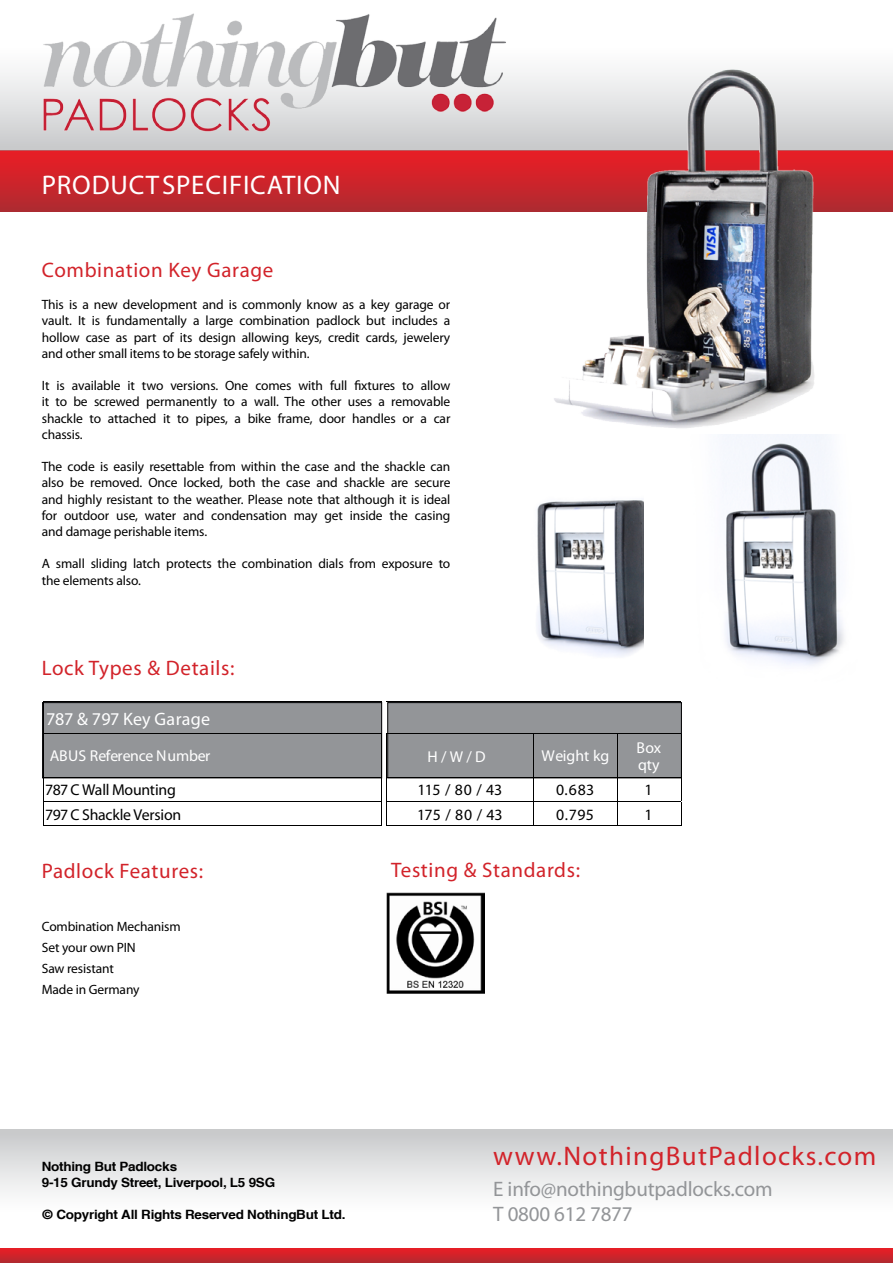
<style>
.page{position:relative;width:893px;height:1263px;background:#fff}
.page>*{position:absolute;margin:0;border:0;box-sizing:border-box;transform-origin:0 0}
.t1{font:27px "Myriad Pro";letter-spacing:.05em;color:#d2232a}
.t2{font:27px "Myriad Pro";letter-spacing:.03em;color:#fff}
.t3{font:21px "Myriad Pro";letter-spacing:.03em;color:#d2232a}
.t4{font:21px/25.2px "Myriad Pro";letter-spacing:-.01em;color:#939598}
.t5{font:italic 700 18px "Stone Sans Std";letter-spacing:.01em;color:#fff}
.t6{font:500 15.75px "Stone Sans Std";letter-spacing:-.015em;color:#000}
.t7{font:italic 600 15.75px/16.8px "Stone Sans Std";letter-spacing:-.005em;color:#fff}
.t8{font:13.5px/16.2px "Myriad Pro";letter-spacing:-.01em;color:#000;text-align:justify}
.t9{font:700 12.9px/16.2px "Helvetica cyr";letter-spacing:-.02em;color:#000;scale:1.05 1}
</style>
<div class="page">
<div style="left:0;top:1130px;width:893px;height:118px;background:linear-gradient(to bottom,#ced0d1,#fff)"></div>
<div style="left:0;top:151px;width:893px;height:60px;background:linear-gradient(to bottom,#eb1d25,#b02a30)"></div>
<svg style="left:0;top:1248px;width:893px;height:15px;background:#ce232a"></svg>
<div style="left:0;top:0;width:893px;height:151px;background:linear-gradient(to bottom,#fff,#cfd0d2)"></div>
<img style="left:36px;top:0;width:479px;height:159px">
<svg style="left:40px;top:180px;width:236px;height:32px;background:#bd272d"></svg>
<div style="left:43px;top:703px;width:339px;height:75px;background:#939598"></div>
<div style="left:388px;top:703px;width:293px;height:75px;background:#939598"></div>
<hr style="left:387px;top:734px;width:1px;height:43px;background:#000">
<hr style="left:534px;top:734px;width:1px;height:43px;background:#000">
<hr style="left:617px;top:734px;width:1px;height:43px;background:#000">
<hr style="left:681px;top:734px;width:1px;height:43px;background:#000">
<hr style="left:43px;top:801px;width:339px;height:1px;background:#000">
<svg style="left:42px;top:701px;width:193px;height:125px"></svg>
<hr style="left:43px;top:826px;width:339px;height:1px;background:#000">
<hr style="left:43px;top:702px;width:339px;height:1px;background:#000">
<hr style="left:43px;top:702px;width:1px;height:32px;background:#000">
<hr style="left:387px;top:702px;width:147px;height:1px;background:#000">
<hr style="left:534px;top:702px;width:83px;height:1px;background:#000">
<hr style="left:617px;top:702px;width:64px;height:1px;background:#000">
<hr style="left:387px;top:734px;width:147px;height:1px;background:#000">
<hr style="left:534px;top:734px;width:83px;height:1px;background:#000">
<hr style="left:617px;top:734px;width:64px;height:1px;background:#000">
<hr style="left:534px;top:777px;width:83px;height:1px;background:#000">
<hr style="left:617px;top:777px;width:64px;height:1px;background:#000">
<hr style="left:43px;top:734px;width:339px;height:1px;background:#000">
<hr style="left:43px;top:734px;width:1px;height:43px;background:#000">
<hr style="left:381px;top:734px;width:1px;height:43px;background:#000">
<hr style="left:43px;top:777px;width:339px;height:1px;background:#000">
<hr style="left:534px;top:801px;width:83px;height:1px;background:#000">
<hr style="left:534px;top:826px;width:83px;height:1px;background:#000">
<hr style="left:617px;top:801px;width:64px;height:1px;background:#000">
<svg style="left:617px;top:778px;width:1px;height:48px"></svg>
<hr style="left:617px;top:826px;width:64px;height:1px;background:#000">
<svg style="left:681px;top:777px;width:1px;height:49px"></svg>
<svg style="left:381px;top:748px;width:200px;height:79px"></svg>
<img style="left:386px;top:892px;width:99px;height:102px">
<img style="left:515px;top:0;width:347px;height:435px">
<img style="left:723px;top:435px;width:121px;height:230px">
<img style="left:537px;top:500px;width:106px;height:156px">
<h1 class="t2" style="left:42px;top:168px;width:300px">PRODUCT SPECIFICATION</h1>
<h2 class="t3" style="left:42px;top:257px;width:233px">Combination Key Garage</h2>
<p class="t8" style="left:42px;top:296px;width:410px">This is a new development and is commonly know as a key garage or vault. It is fundamentally a large combination padlock but includes a hollow case as part of its design allowing keys, credit cards, jewelery and other small items to be storage safely within.</p>
<p class="t8" style="left:42px;top:377px;width:410px">It is available it two versions. One comes with full fixtures to allow it to be screwed permanently to a wall. The other uses a removable shackle to attached it to pipes, a bike frame, door handles or a car chassis.</p>
<p class="t8" style="left:42px;top:458px;width:410px">The code is easily resettable from within the case and the shackle can also be removed. Once locked, both the case and shackle are secure and highly resistant to the weather. Please note that although it is ideal for outdoor use, water and condensation may get inside the casing and damage perishable items.</p>
<p class="t8" style="left:42px;top:555px;width:410px">A small sliding latch protects the combination dials from exposure to the elements also.</p>
<h2 class="t3" style="left:42px;top:655px;width:194px">Lock Types &amp; Details:</h2>
<h3 class="t5" style="left:46px;top:707px;width:166px">787 &amp; 797 Key Garage</h3>
<p class="t7" style="left:50px;top:747px;width:162px">ABUS Reference Number</p>
<p class="t7" style="left:427px;top:748px;width:60px">H / W / D</p>
<p class="t7" style="left:542px;top:747px;width:69px">Weight kg</p>
<p class="t7" style="left:637px;top:739px;width:26px">Box qty</p>
<p class="t6" style="left:45px;top:780px;width:132px">787 C Wall Mounting</p>
<p class="t6" style="left:417px;top:780px;width:86px">115 / 80 / 43</p>
<p class="t6" style="left:556px;top:780px;width:40px">0.683</p>
<p class="t6" style="left:645px;top:780px;width:10px">1</p>
<p class="t6" style="left:45px;top:804px;width:138px">797 C Shackle Version</p>
<p class="t6" style="left:417px;top:804px;width:87px">175 /80 /43</p>
<p class="t6" style="left:556px;top:804px;width:39px">0.795</p>
<p class="t6" style="left:645px;top:804px;width:10px">1</p>
<h2 class="t3" style="left:42px;top:858px;width:163px">Padlock Features:</h2>
<p class="t8" style="left:42px;top:916px;width:140px;line-height:21px;text-align:left">Combination Mechanism<br>Set your own PIN<br>Saw resistant<br>Made in Germany</p>
<h2 class="t3" style="left:391px;top:857px;width:190px">Testing &amp; Standards:</h2>
<p class="t9" style="left:42px;top:1158px;width:224px">Nothing But Padlocks<br>9-15 Grundy Street, Liverpool, L5 9SG</p>
<p class="t9" style="left:42px;top:1206px;width:291px">© Copyright All Rights Reserved NothingBut Ltd.</p>
<h1 class="t1" style="left:493px;top:1139px;width:385px">www.NothingButPadlocks.com</h1>
<h2 class="t4" style="left:493px;top:1176px;width:281px">E info@nothingbutpadlocks.com<br>T 0800 612 7877</h2>
</div>
